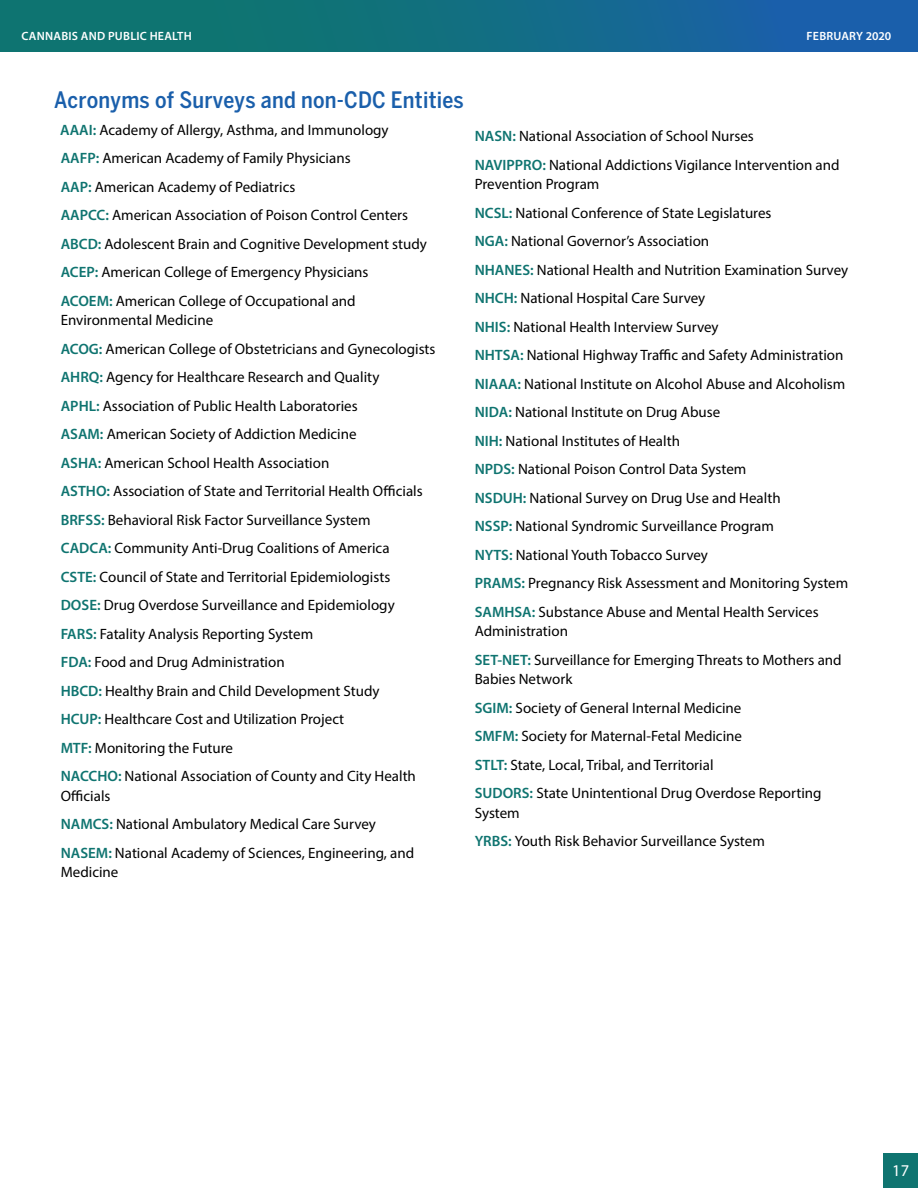
<style>
.page{position:relative;width:918px;height:1188px;background:#fff}
.page>*{position:absolute;margin:0;border:0;box-sizing:border-box;transform-origin:0 0}
.t1{font:500 condensed 22.5px "Benton Sans";letter-spacing:.01em;color:#1a5fab}
.t2{font:16.5px "Myriad Pro";color:#fff}
.t3{font:15px/28.5px "Myriad Pro";color:#000}
.t4{font:600 12px "Myriad Pro";letter-spacing:.02em;color:#fff}
.s1{font-weight:600;color:#0f7470}
</style>
<div class="page">
<div style="left:883px;top:1153px;width:35px;height:35px;background:#0f7470"></div>
<div style="left:0;top:0;width:918px;height:52px;background:linear-gradient(to right,#0b7963,#1b5fac)"></div>
<p class="t4" style="left:22px;top:28px;width:172px">CANNABIS AND PUBLIC HEALTH</p>
<p class="t4" style="left:807px;top:28px;width:86px">FEBRUARY 2020</p>
<h1 class="t1" style="left:54px;top:87px;width:411px">Acronyms of Surveys and non-CDC Entities</h1>
<p class="t3" style="left:60px;top:115px;width:368px"><span class="s1">AAAI:</span> Academy of Allergy, Asthma, and Immunology <span class="s1">AAFP:</span> American Academy of Family Physicians<br><span class="s1">AAP:</span> American Academy of Pediatrics<br><span class="s1">AAPCC:</span> American Association of Poison Control Centers <span class="s1">ABCD:</span> Adolescent Brain and Cognitive Development study <span class="s1">ACEP:</span> American College of Emergency Physicians<br><span class="s1">ACOEM:</span> American College of Occupational and</p>
<p class="t3" style="left:61px;top:306px;width:376px">Environmental Medicine<br><span class="s1">ACOG:</span> American College of Obstetricians and Gynecologists <span class="s1">AHRQ:</span> Agency for Healthcare Research and Quality<br><span class="s1">APHL:</span> Association of Public Health Laboratories<br><span class="s1">ASAM:</span> American Society of Addiction Medicine<br><span class="s1">ASHA:</span> American School Health Association<br><span class="s1">ASTHO:</span> Association of State and Territorial Health Officials <span class="s1">BRFSS:</span> Behavioral Risk Factor Surveillance System<br><span class="s1">CADCA:</span> Community Anti-Drug Coalitions of America<br><span class="s1">CSTE:</span> Council of State and Territorial Epidemiologists<br><span class="s1">DOSE:</span> Drug Overdose Surveillance and Epidemiology<br><span class="s1">FARS:</span> Fatality Analysis Reporting System<br><span class="s1">FDA:</span> Food and Drug Administration<br><span class="s1">HBCD:</span> Healthy Brain and Child Development Study<br><span class="s1">HCUP:</span> Healthcare Cost and Utilization Project<br><span class="s1">MTF:</span> Monitoring the Future<br><span class="s1">NACCHO:</span> National Association of County and City Health</p>
<p class="t3" style="left:61px;top:781px;width:355px">Officials<br><span class="s1">NAMCS:</span> National Ambulatory Medical Care Survey<br><span class="s1">NASEM:</span> National Academy of Sciences, Engineering, and</p>
<p class="t3" style="left:61px;top:858px;width:59px">Medicine</p>
<p class="t3" style="left:475px;top:122px;width:366px"><span class="s1">NASN:</span> National Association of School Nurses<br><span class="s1">NAVIPPRO:</span> National Addictions Vigilance Intervention and</p>
<p class="t3" style="left:475px;top:170px;width:375px">Prevention Program<br><span class="s1">NCSL:</span> National Conference of State Legislatures<br><span class="s1">NGA:</span> National Governor’s Association<br><span class="s1">NHANES:</span> National Health and Nutrition Examination Survey <span class="s1">NHCH:</span> National Hospital Care Survey<br><span class="s1">NHIS:</span> National Health Interview Survey<br><span class="s1">NHTSA:</span> National Highway Traffic and Safety Administration <span class="s1">NIAAA:</span> National Institute on Alcohol Abuse and Alcoholism <span class="s1">NIDA:</span> National Institute on Drug Abuse<br><span class="s1">NIH:</span> National Institutes of Health<br><span class="s1">NPDS:</span> National Poison Control Data System<br><span class="s1">NSDUH:</span> National Survey on Drug Use and Health<br><span class="s1">NSSP:</span> National Syndromic Surveillance Program<br><span class="s1">NYTS:</span> National Youth Tobacco Survey<br><span class="s1">PRAMS:</span> Pregnancy Risk Assessment and Monitoring System <span class="s1">SAMHSA:</span> Substance Abuse and Mental Health Services</p>
<p class="t3" style="left:475px;top:617px;width:368px">Administration<br><span class="s1">SET-NET:</span> Surveillance for Emerging Threats to Mothers and</p>
<p class="t3" style="left:475px;top:665px;width:348px">Babies Network<br><span class="s1">SGIM:</span> Society of General Internal Medicine<br><span class="s1">SMFM:</span> Society for Maternal-Fetal Medicine<br><span class="s1">STLT:</span> State, Local, Tribal, and Territorial<br><span class="s1">SUDORS:</span> State Unintentional Drug Overdose Reporting</p>
<p class="t3" style="left:475px;top:798px;width:292px">System<br><span class="s1">YRBS:</span> Youth Risk Behavior Surveillance System</p>
<p class="t2" style="left:892px;top:1160px;width:18px">17</p>
</div>
